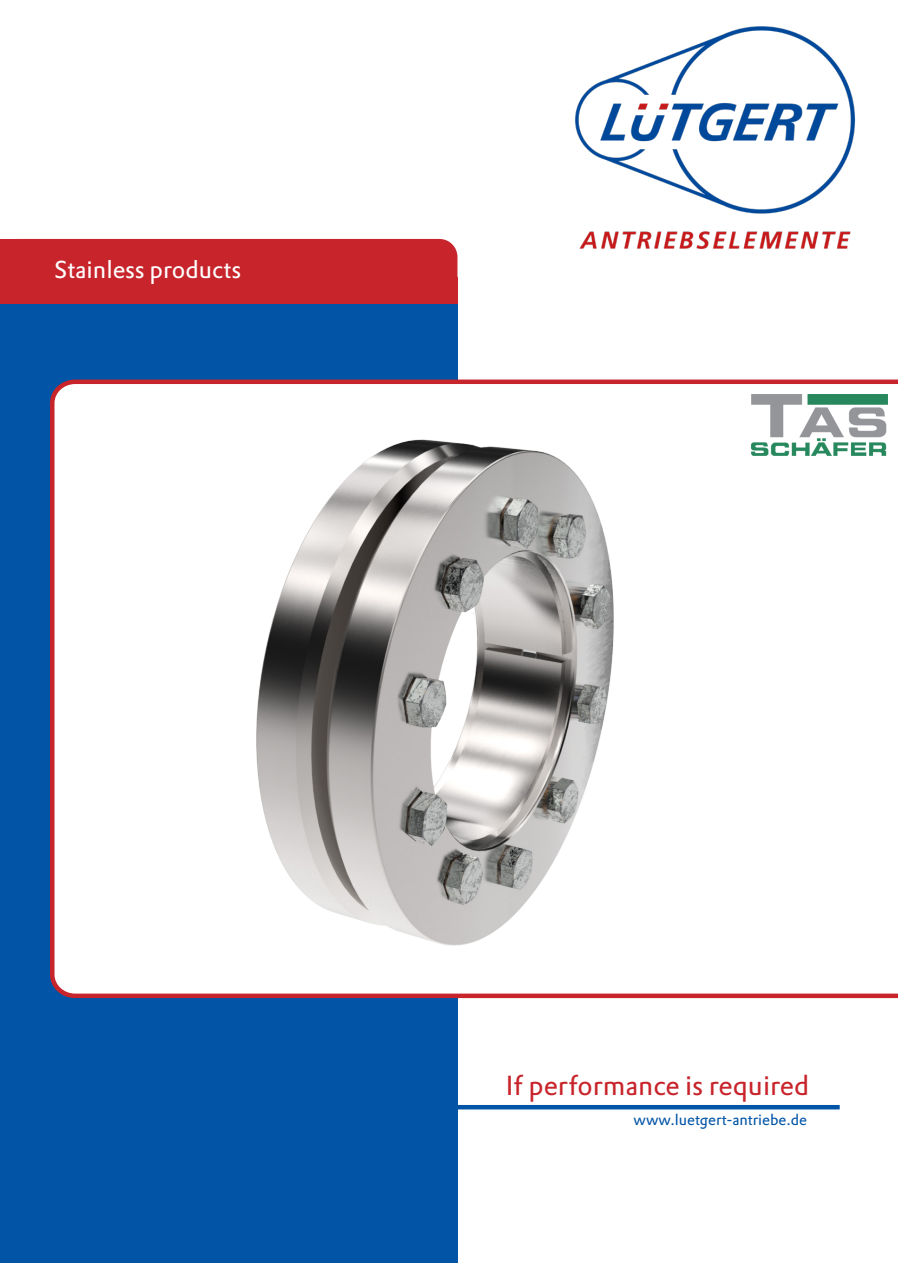
<style>
.page{position:relative;width:898px;height:1263px;background:#fff}
.page>*{position:absolute;margin:0;border:0;box-sizing:border-box;transform-origin:0 0}
.t1{font:27px "DTL Prokyon T";color:#c8242b}
.t2{font:24px "DTL Prokyon T";color:#fff}
.t3{font:15px "DTL Prokyon T";color:#0154a6}
</style>
<div class="page">
<img style="left:575px;top:26px;width:280px;height:223px">
<div style="left:0;top:302px;width:457px;height:961px;background:#0154a6"></div>
<svg style="left:50px;top:379px;width:847px;height:619px"></svg>
<hr style="left:446px;top:1105px;width:393px;height:4px;background:#0154a6">
<img style="left:750px;top:394px;width:137px;height:62px">
<img style="left:184px;top:410px;width:570px;height:572px">
<div style="left:0;top:239px;width:457px;height:63px;background:#c8242b;border-radius:18px"></div>
<div style="left:0;top:277px;width:457px;height:26px;background:#c8242b"></div>
<div style="left:0;top:239px;width:48px;height:64px;background:#c8242b"></div>
<p class="t2" style="left:54px;top:253px;width:188px">Stainless products</p>
<p class="t1" style="left:505px;top:1068px;width:305px">If performance is required</p>
<p class="t3" style="left:633px;top:1110px;width:175px">www.luetgert-antriebe.de</p>
</div>
